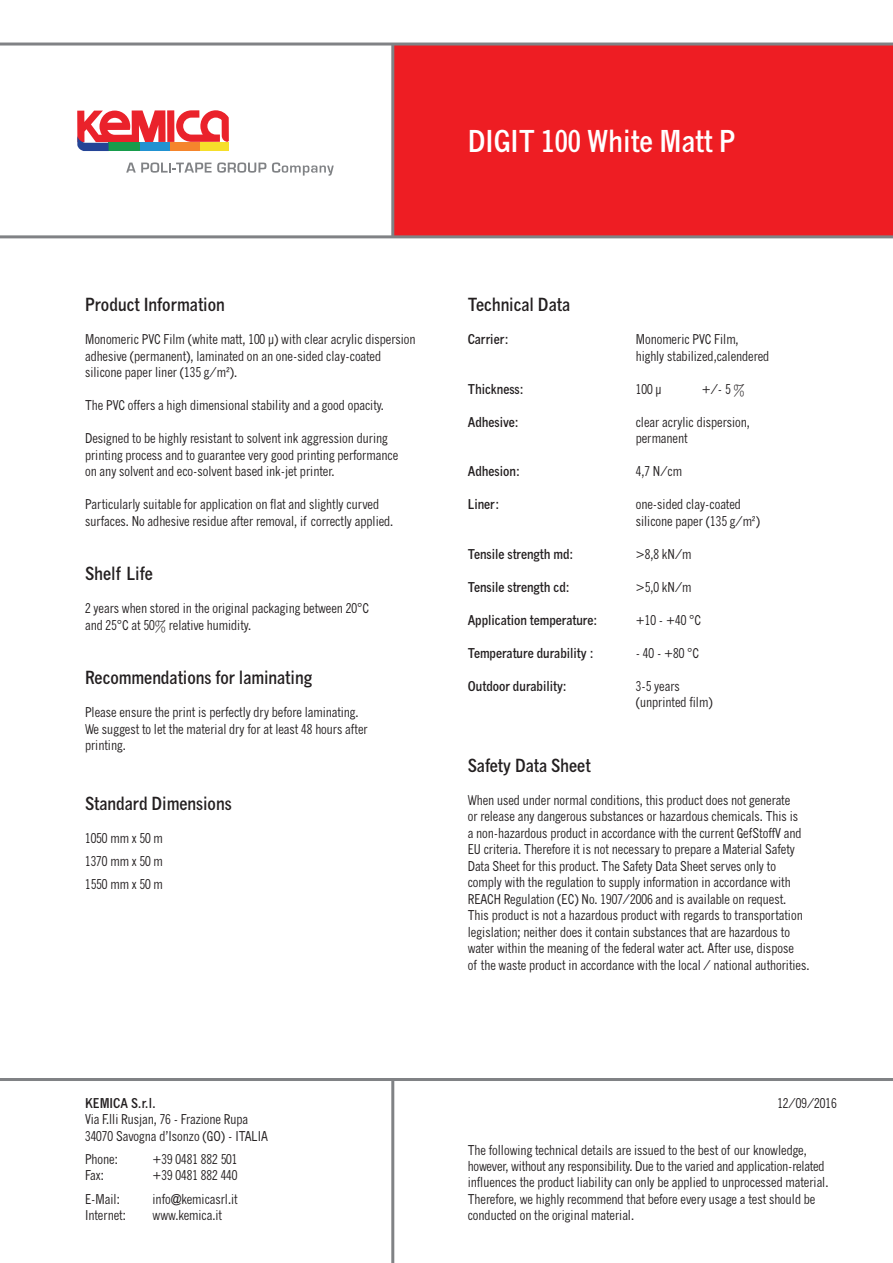
<style>
.page{position:relative;width:893px;height:1263px;background:#fff}
.page>*{position:absolute;margin:0;border:0;box-sizing:border-box;transform-origin:0 0}
.t1{font:700 condensed 30px "News Gothic MT Pro";color:#fff}
.t2{font:700 condensed 18px "News Gothic MT Pro";color:#231f20}
.t3{font:condensed 13.5px/16.5px "News Gothic MT Pro";color:#231f20}
.t4{font:700 condensed 13.5px "News Gothic MT Pro";color:#231f20}
</style>
<div class="page">
<div style="left:393px;top:44px;width:500px;height:193px;background:#ee1d23"></div>
<hr style="left:0;top:235px;width:893px;height:3px;background:#808285">
<hr style="left:0;top:43px;width:893px;height:3px;background:#808285">
<hr style="left:391px;top:44px;width:3px;height:193px;background:#808285">
<hr style="left:0;top:1078px;width:893px;height:3px;background:#808285">
<hr style="left:391px;top:1079px;width:3px;height:184px;background:#808285">
<svg style="left:77px;top:110px;width:152px;height:41px"></svg>
<svg style="left:126px;top:162px;width:140px;height:11px"></svg>
<svg style="left:272px;top:162px;width:62px;height:14px"></svg>
<h1 class="t1" style="left:468px;top:122px;width:269px">DIGIT 100 White Matt P</h1>
<h2 class="t2" style="left:85px;top:293px;width:141px">Product Information</h2>
<p class="t3" style="left:85px;top:331px;width:332px">Monomeric PVC Film (white matt, 100 μ) with clear acrylic dispersion adhesive (permanent), laminated on an one-sided clay-coated silicone paper liner (135 g/m²).</p>
<p class="t3" style="left:85px;top:397px;width:300px">The PVC offers a high dimensional stability and a good opacity.</p>
<p class="t3" style="left:85px;top:430px;width:315px">Designed to be highly resistant to solvent ink aggression during printing process and to guarantee very good printing performance on any solvent and eco-solvent based ink-jet printer.</p>
<p class="t3" style="left:85px;top:496px;width:310px">Particularly suitable for application on flat and slightly curved surfaces. No adhesive residue after removal, if correctly applied.</p>
<h2 class="t2" style="left:85px;top:563px;width:69px">Shelf Life</h2>
<p class="t3" style="left:85px;top:600px;width:285px">2 years when stored in the original packaging between 20°C and 25°C at 50% relative humidity.</p>
<h2 class="t2" style="left:85px;top:667px;width:229px">Recommendations for laminating</h2>
<p class="t3" style="left:85px;top:704px;width:284px">Please ensure the print is perfectly dry before laminating.<br>We suggest to let the material dry for at least 48 hours after printing.</p>
<h2 class="t2" style="left:85px;top:793px;width:148px">Standard Dimensions</h2>
<p class="t3" style="left:85px;top:827px;width:79px;line-height:22.5px;text-align:justify">1050 mm x 50 m 1370 mm x 50 m 1550 mm x 50 m</p>
<p class="t4" style="left:85px;top:1095px;width:72px">KEMICA S.r.l.</p>
<p class="t3" style="left:85px;top:1111px;width:184px">Via F.lli Rusjan, 76 - Frazione Rupa<br>34070 Savogna d’Isonzo (GO) - ITALIA</p>
<p class="t3" style="left:85px;top:1151px;width:34px">Phone:</p>
<p class="t3" style="left:153px;top:1151px;width:87px">+39 0481 882 501</p>
<p class="t3" style="left:85px;top:1167px;width:20px">Fax:</p>
<p class="t3" style="left:153px;top:1167px;width:87px">+39 0481 882 440</p>
<p class="t3" style="left:85px;top:1190px;width:36px">E-Mail:</p>
<p class="t3" style="left:153px;top:1190px;width:87px">info@kemicasrl.it</p>
<p class="t3" style="left:85px;top:1207px;width:42px">Internet:</p>
<p class="t3" style="left:153px;top:1207px;width:71px">www.kemica.it</p>
<h2 class="t2" style="left:468px;top:293px;width:104px">Technical Data</h2>
<p class="t4" style="left:468px;top:331px;width:42px">Carrier:</p>
<p class="t3" style="left:636px;top:331px;width:135px">Monomeric PVC Film, highly stabilized,calendered</p>
<p class="t4" style="left:468px;top:380px;width:57px">Thickness:</p>
<p class="t3" style="left:636px;top:380px;width:27px">100 μ</p>
<p class="t3" style="left:702px;top:380px;width:45px">+/- 5 %</p>
<p class="t4" style="left:468px;top:413px;width:52px">Adhesive:</p>
<p class="t3" style="left:636px;top:413px;width:116px">clear acrylic dispersion, permanent</p>
<p class="t4" style="left:468px;top:463px;width:54px">Adhesion:</p>
<p class="t3" style="left:636px;top:463px;width:48px">4,7 N/cm</p>
<p class="t4" style="left:468px;top:496px;width:33px">Liner:</p>
<p class="t3" style="left:636px;top:496px;width:126px">one-sided clay-coated silicone paper (135 g/m²)</p>
<p class="t4" style="left:468px;top:545px;width:107px">Tensile strength md:</p>
<p class="t3" style="left:636px;top:545px;width:57px">&gt;8,8 kN/m</p>
<p class="t4" style="left:468px;top:578px;width:103px">Tensile strength cd:</p>
<p class="t3" style="left:636px;top:578px;width:57px">&gt;5,0 kN/m</p>
<p class="t4" style="left:468px;top:611px;width:131px">Application temperature:</p>
<p class="t3" style="left:636px;top:611px;width:67px">+10 - +40 °C</p>
<p class="t4" style="left:468px;top:644px;width:127px">Temperature durability :</p>
<p class="t3" style="left:636px;top:644px;width:65px">- 40 - +80 °C</p>
<p class="t4" style="left:468px;top:677px;width:101px">Outdoor durability:</p>
<p class="t3" style="left:636px;top:677px;width:78px">3-5 years (unprinted film)</p>
<h2 class="t2" style="left:468px;top:754px;width:124px">Safety Data Sheet</h2>
<p class="t3" style="left:468px;top:792px;width:343px">When used under normal conditions, this product does not generate<br>or release any dangerous substances or hazardous chemicals. This is<br>a non-hazardous product in accordance with the current GefStoffV and EU criteria. Therefore it is not necessary to prepare a Material Safety Data Sheet for this product. The Safety Data Sheet serves only to comply with the regulation to supply information in accordance with REACH Regulation (EC) No. 1907/2006 and is available on request.<br>This product is not a hazardous product with regards to transportation legislation; neither does it contain substances that are hazardous to water within the meaning of the federal water act. After use, dispose<br>of the waste product in accordance with the local / national authorities.</p>
<p class="t3" style="left:777px;top:1095px;width:61px">12/09/2016</p>
<p class="t3" style="left:468px;top:1142px;width:362px">The following technical details are issued to the best of our knowledge, however, without any responsibility. Due to the varied and application-related influences the product liability can only be applied to unprocessed material.<br>Therefore, we highly recommend that before every usage a test should be conducted on the original material.</p>
</div>
